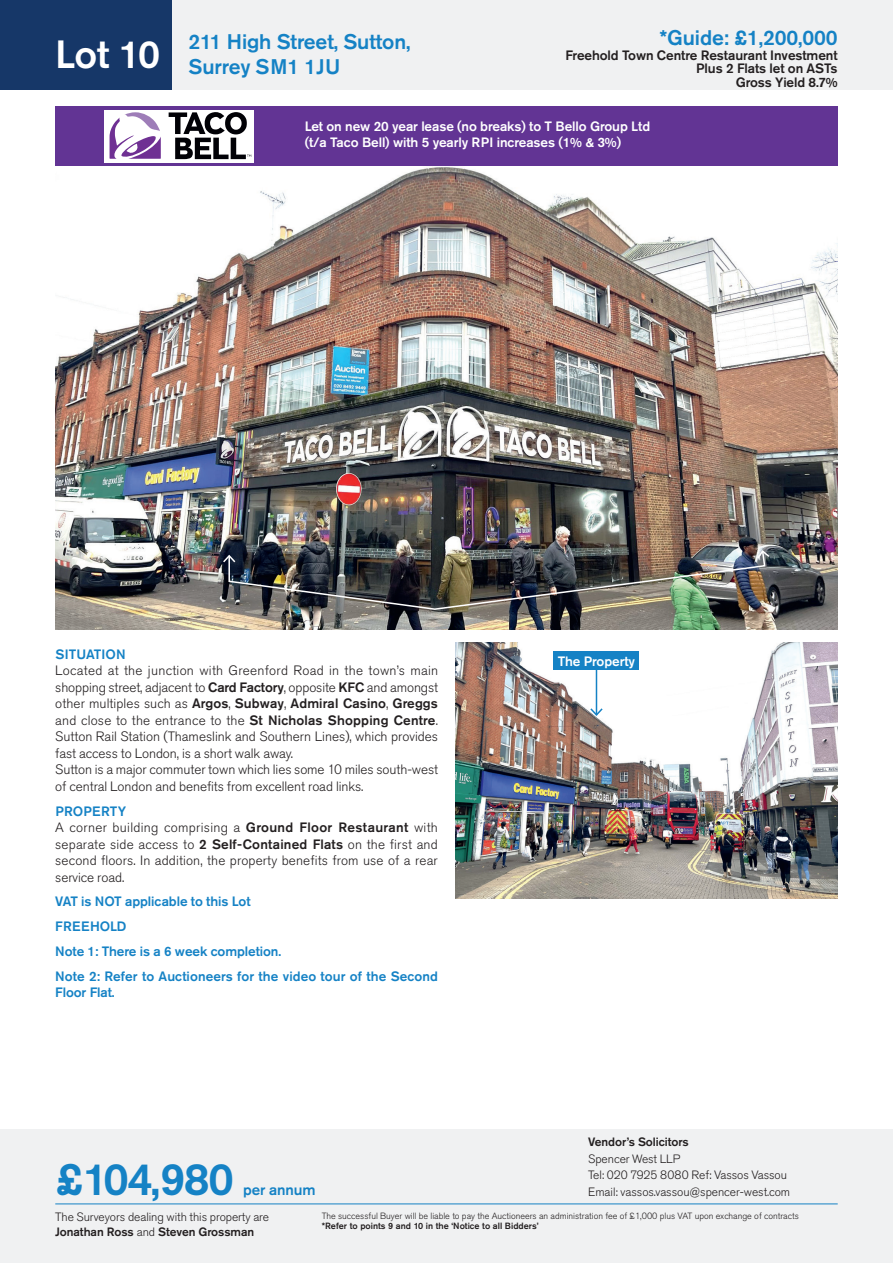
<style>
.page{position:relative;width:893px;height:1263px;background:#fff}
.page>*{position:absolute;margin:0;border:0;box-sizing:border-box;transform-origin:0 0}
.t1{font:500 45px "Akzidenz Grotesk Pro";letter-spacing:-.025em;color:#1582c5}
.t2{font:500 21px/25.2px "Akzidenz Grotesk Pro";letter-spacing:-.005em;color:#1582c5}
.t3{font:500 15px "Akzidenz Grotesk Pro";letter-spacing:-.005em;color:#1582c5}
.t4{font:300 13.5px/16.5px "Akzidenz Grotesk Pro";color:#231f20}
.t5{font:500 13.5px/24.8px "Akzidenz Grotesk Pro";letter-spacing:-.005em;color:#1582c5}
.t6{font:500 13.5px/16.5px "Akzidenz Grotesk Pro";letter-spacing:-.005em;color:#fff}
.t7{font:500 13.5px/13.5px "Akzidenz Grotesk Pro";letter-spacing:-.005em;color:#231f20;text-align:right}
.t8{font:300 12px/16.5px "Akzidenz Grotesk Pro";letter-spacing:-.005em;color:#231f20}
.t9{font:500 12px "Akzidenz Grotesk Pro";letter-spacing:-.005em;color:#231f20}
.t10{font:300 9px "Akzidenz Grotesk Pro";color:#231f20}
.t11{font:500 9px "Akzidenz Grotesk Pro";color:#231f20}
.s1{font-weight:500}
.s2{font-weight:500;color:#1582c5}
</style>
<div class="page">
<div style="left:0;top:0;width:893px;height:89px;background:#f0f1f2"></div>
<div style="left:0;top:1129px;width:893px;height:134px;background:#f0f1f2"></div>
<div style="left:0;top:0;width:171px;height:89px;background:#163768"></div>
<hr style="left:55px;top:1203px;width:783px;height:1px;background:#1582c5">
<img style="left:55px;top:167px;width:783px;height:462px">
<img style="left:221px;top:549px;width:550px;height:62px">
<img style="left:455px;top:642px;width:383px;height:256px">
<hr style="left:596px;top:668px;width:1px;height:47px;background:#1582c5">
<svg style="left:589px;top:707px;width:15px;height:10px"></svg>
<div style="left:554px;top:652px;width:85px;height:18px;background:#1582c5"></div>
<div style="left:55px;top:106px;width:783px;height:60px;background:#623494"></div>
<svg style="left:168px;top:110px;width:86px;height:52px"></svg>
<svg style="left:169px;top:112px;width:82px;height:47px;background:#8a8a8c"></svg>
<div style="left:105px;top:110px;width:63px;height:52px;background:#fff"></div>
<svg style="left:110px;top:112px;width:51px;height:47px"></svg>
<h2 class="t2" style="left:55px;top:29px;width:357px;text-indent:133px">211 High Street, Sutton,<br><sup>Lot</sup> <sup>10</sup> Surrey SM1 1JU</h2>
<h2 class="t2" style="left:659px;top:24px;width:180px">*Guide: £1,200,000</h2>
<p class="t7" style="left:565px;top:48px;width:274px">Freehold Town Centre Restaurant Investment<br>Plus 2 Flats let on ASTs<br>Gross Yield 8.7%</p>
<p class="t6" style="left:305px;top:118px;width:347px">Let on new 20 year lease (no breaks) to T Bello Group Ltd (t/a Taco Bell) with 5 yearly RPI increases (1% &amp; 3%)</p>
<p class="t5" style="left:55px;top:642px;width:72px">SITUATION</p>
<p class="t4" style="left:55px;top:662px;width:384px">Located at the junction with Greenford Road in the town’s main shopping street, adjacent to <span class="s1">Card Factory</span>, opposite <span class="s1">KFC</span> and amongst other multiples such as <span class="s1">Argos</span>, <span class="s1">Subway</span>, <span class="s1">Admiral Casino</span>, <span class="s1">Greggs </span>and close to the entrance to the <span class="s1">St Nicholas Shopping Centre</span>.<br>Sutton Rail Station (Thameslink and Southern Lines), which provides fast access to London, is a short walk away.<br>Sutton is a major commuter town which lies some 10 miles south-west of central London and benefits from excellent road links.</p>
<p class="t4" style="left:55px;top:803px;width:384px"><span class="s2">PROPERTY<br></span>A corner building comprising a <span class="s1">Ground Floor Restaurant</span> with separate side access to <span class="s1">2 Self-Contained Flats</span> on the first and second floors. In addition, the property benefits from use of a rear service road.</p>
<p class="t5" style="left:55px;top:889px;width:384px">VAT is NOT applicable to this Lot<br>FREEHOLD<br>Note 1: There is a 6 week completion.<br>Note 2: Refer to Auctioneers for the video tour of the Second</p>
<p class="t5" style="left:55px;top:980px;width:61px">Floor Flat.</p>
<h1 class="t1" style="left:55px;top:1150px;width:180px">£104,980</h1>
<p class="t3" style="left:243px;top:1180px;width:74px">per annum</p>
<p class="t6" style="left:558px;top:652px;width:79px">The Property</p>
<p class="t9" style="left:588px;top:1134px;width:102px">Vendor’s Solicitors</p>
<p class="t8" style="left:588px;top:1150px;width:203px">Spencer West LLP<br>Tel: 020 7925 8080 Ref: Vassos Vassou<br>Email: vassos.vassou@spencer-west.com</p>
<p class="t8" style="left:55px;top:1209px;width:215px;line-height:15px">The Surveyors dealing with this property are<br><span class="s1">Jonathan Ross</span> and <span class="s1">Steven Grossman</span></p>
<p class="t10" style="left:322px;top:1209px;width:479px">The successful Buyer will be liable to pay the Auctioneers an administration fee of £1,000 plus VAT upon exchange of contracts</p>
<p class="t11" style="left:322px;top:1220px;width:218px">*Refer to points 9 and 10 in the ‘Notice to all Bidders’</p>
</div>
